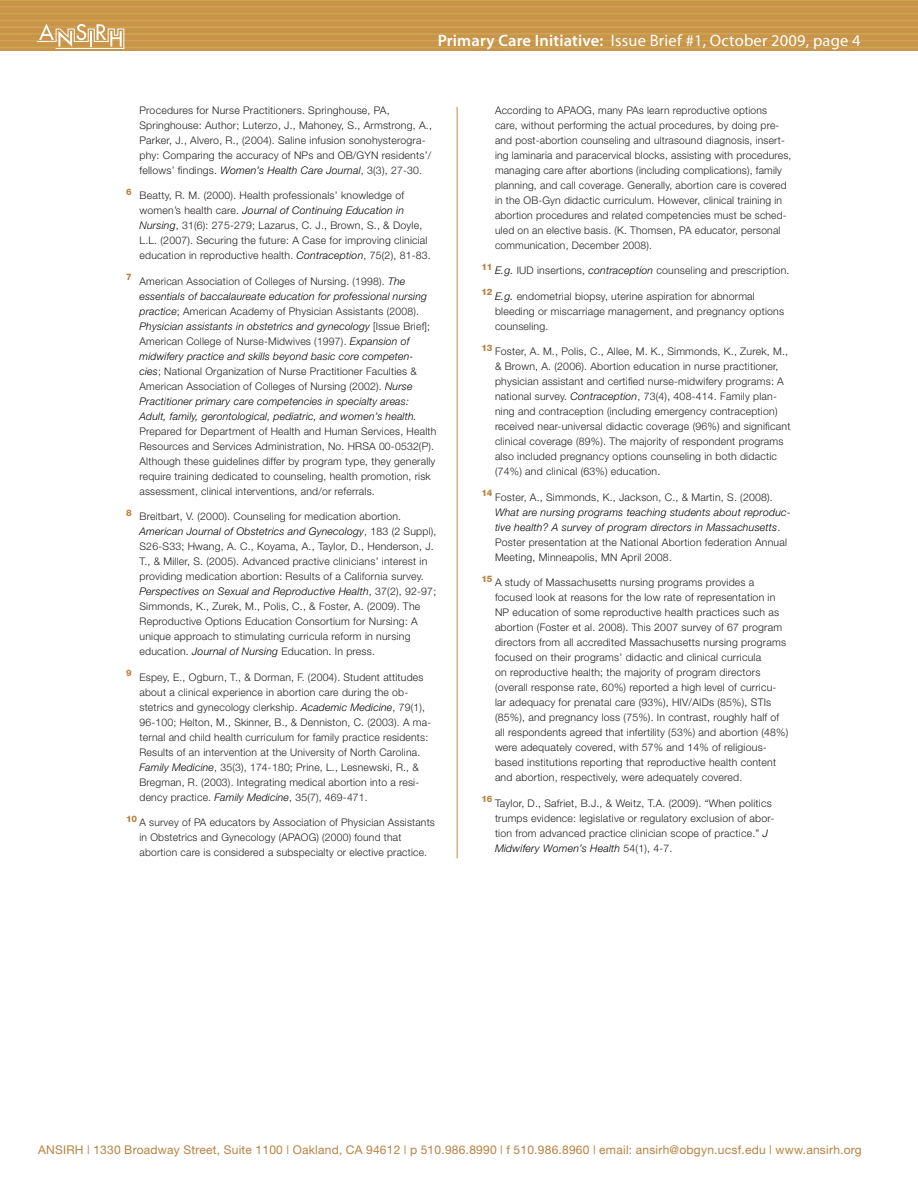
<style>
.page{position:relative;width:918px;height:1188px;background:#fff}
.page>*{position:absolute;margin:0;border:0;box-sizing:border-box;transform-origin:0 0}
.t1{font:16.5px "Myriad Pro";letter-spacing:.01em;color:#fff}
.t2{font:12px "Helvetica Neue";letter-spacing:.02em;color:#b9813f}
.footnote{font:300 10.5px/15px "Helvetica Neue";letter-spacing:.02em;color:#231f20}
.s1{font-weight:600}
.s2{font-style:italic;color:#000}
</style>
<div class="page">
<div style="left:0;top:0;width:918px;height:51px;background:#c8934a"></div>
<hr style="left:0;top:53px;width:918px;height:1px;background:#cfa550">
<hr style="left:0;top:47px;width:918px;height:1px;background:#cfa550">
<hr style="left:0;top:40px;width:918px;height:1px;background:#cfa550">
<hr style="left:0;top:33px;width:918px;height:2px;background:#cfa550">
<hr style="left:0;top:26px;width:918px;height:2px;background:#cfa550">
<hr style="left:0;top:20px;width:918px;height:1px;background:#cfa550">
<hr style="left:0;top:13px;width:918px;height:1px;background:#cfa550">
<hr style="left:0;top:6px;width:918px;height:2px;background:#cfa550">
<hr style="left:0;top:0;width:918px;height:1px;background:#cfa550">
<svg style="left:37px;top:24px;width:88px;height:24px"></svg>
<hr style="left:457px;top:107px;width:1px;height:751px;background:#c68a45">
<h1 class="t1" style="left:438px;top:30px;width:424px"><span class="s1">Primary Care Initiative:</span> Issue Brief #1, October 2009, page 4</h1>
<p class="footnote" style="left:140px;top:102px;width:294px">Procedures for Nurse Practitioners. Springhouse, PA, Springhouse: Author; Luterzo, J., Mahoney, S., Armstrong, A., Parker, J., Alvero, R., (2004). Saline infusion sonohysterogra&shy;phy: Comparing the accuracy of NPs and OB/GYN residents’/ fellows’ findings. <span class="s2">Women’s Health Care Journal</span>, 3(3), 27-30.</p>
<p class="footnote" style="left:140px;top:188px;width:293px;text-indent:-14px"><sup>6</sup> Beatty, R. M. (2000). Health professionals’ knowledge of women’s health care. <span class="s2">Journal of Continuing Education in Nursing</span>, 31(6): 275-279; Lazarus, C. J., Brown, S., &amp; Doyle, L.L. (2007). Securing the future: A Case for improving clinicial education in reproductive health. <span class="s2">Contraception</span>, 75(2), 81-83.</p>
<p class="footnote" style="left:140px;top:273px;width:298px;text-indent:-14px"><sup>7</sup> American Association of Colleges of Nursing. (1998). <span class="s2">The essentials of baccalaureate education for professional nursing practice</span>; American Academy of Physician Assistants (2008).<br><span class="s2">Physician assistants in obstetrics and gynecology</span> [Issue Brief]; American College of Nurse-Midwives (1997). <span class="s2">Expansion of midwifery practice and skills beyond basic core competen&shy;cies</span>; National Organization of Nurse Practitioner Faculties &amp; American Association of Colleges of Nursing (2002). <span class="s2">Nurse Practitioner primary care competencies in specialty areas:<br>Adult, family, gerontological, pediatric, and women’s health.<br></span>Prepared for Department of Health and Human Services, Health Resources and Services Administration, No. HRSA 00-0532(P).<br>Although these guidelines differ by program type, they generally require training dedicated to counseling, health promotion, risk assessment, clinical interventions, and/or referrals.</p>
<p class="footnote" style="left:140px;top:509px;width:298px;text-indent:-14px"><sup>8</sup> Breitbart, V. (2000). Counseling for medication abortion.<br><span class="s2">American Journal of Obstetrics and Gynecology</span>, 183 (2 Suppl), S26-S33; Hwang, A. C., Koyama, A., Taylor, D., Henderson, J.<br>T., &amp; Miller, S. (2005). Advanced practive clinicians’ interest in providing medication abortion: Results of a California survey.<br><span class="s2">Perspectives on Sexual and Reproductive Health</span>, 37(2), 92-97; Simmonds, K., Zurek, M., Polis, C., &amp; Foster, A. (2009). The Reproductive Options Education Consortium for Nursing: A unique approach to stimulating curricula reform in nursing education. <span class="s2">Journal of Nursing</span> Education. In press.</p>
<p class="footnote" style="left:140px;top:669px;width:293px;text-indent:-14px"><sup>9</sup> Espey, E., Ogburn, T., &amp; Dorman, F. (2004). Student attitudes about a clinical experience in abortion care during the ob&shy;stetrics and gynecology clerkship. <span class="s2">Academic Medicine</span>, 79(1), 96-100; Helton, M., Skinner, B., &amp; Denniston, C. (2003). A ma&shy;ternal and child health curriculum for family practice residents:<br>Results of an intervention at the University of North Carolina.<br><span class="s2">Family Medicine</span>, 35(3), 174-180; Prine, L., Lesnewski, R., &amp; Bregman, R. (2003). Integrating medical abortion into a resi&shy;dency practice. <span class="s2">Family Medicine</span>, 35(7), 469-471.</p>
<p class="footnote" style="left:140px;top:815px;width:297px;text-indent:-14px"><sup>10</sup> A survey of PA educators by Association of Physician Assistants in Obstetrics and Gynecology (APAOG) (2000) found that abortion care is considered a subspecialty or elective practice.</p>
<p class="footnote" style="left:495px;top:102px;width:298px">According to APAOG, many PAs learn reproductive options care, without performing the actual procedures, by doing pre&shy;and post-abortion counseling and ultrasound diagnosis, insert&shy;ing laminaria and paracervical blocks, assisting with procedures, managing care after abortions (including complications), family planning, and call coverage. Generally, abortion care is covered in the OB-Gyn didactic curriculum. However, clinical training in abortion procedures and related competencies must be sched&shy;uled on an elective basis. (K. Thomsen, PA educator, personal communication, December 2008).</p>
<p class="footnote" style="left:482px;top:263px;width:309px"><sup>11</sup> <span class="s2">E.g.</span> IUD insertions, <span class="s2">contraception</span> counseling and prescription.</p>
<p class="footnote" style="left:495px;top:288px;width:291px;text-indent:-14px"><sup>12</sup> <span class="s2">E.g.</span> endometrial biopsy, uterine aspiration for abnormal bleeding or miscarriage management, and pregnancy options counseling.</p>
<p class="footnote" style="left:495px;top:344px;width:297px;text-indent:-14px"><sup>13</sup> Foster, A. M., Polis, C., Allee, M. K., Simmonds, K., Zurek, M., &amp; Brown, A. (2006). Abortion education in nurse practitioner, physician assistant and certified nurse-midwifery programs: A national survey. <span class="s2">Contraception</span>, 73(4), 408-414. Family plan&shy;ning and contraception (including emergency contraception) received near-universal didactic coverage (96%) and significant clinical coverage (89%). The majority of respondent programs also included pregnancy options counseling in both didactic (74%) and clinical (63%) education.</p>
<p class="footnote" style="left:495px;top:489px;width:297px;text-indent:-14px"><sup>14</sup> Foster, A., Simmonds, K., Jackson, C., &amp; Martin, S. (2008).<br><span class="s2">What are nursing programs teaching students about reproduc&shy;tive health? A survey of program directors in Massachusetts</span>.<br>Poster presentation at the National Abortion federation Annual Meeting, Minneapolis, MN April 2008.</p>
<p class="footnote" style="left:495px;top:575px;width:295px;text-indent:-14px"><sup>15</sup> A study of Massachusetts nursing programs provides a focused look at reasons for the low rate of representation in NP education of some reproductive health practices such as abortion (Foster et al. 2008). This 2007 survey of 67 program directors from all accredited Massachusetts nursing programs focused on their programs’ didactic and clinical curricula<br>on reproductive health; the majority of program directors (overall response rate, 60%) reported a high level of curricu&shy;lar adequacy for prenatal care (93%), HIV/AIDs (85%), STIs (85%), and pregnancy loss (75%). In contrast, roughly half of all respondents agreed that infertility (53%) and abortion (48%) were adequately covered, with 57% and 14% of religious&shy;based institutions reporting that reproductive health content and abortion, respectively, were adequately covered.</p>
<p class="footnote" style="left:495px;top:795px;width:281px;text-indent:-14px"><sup>16</sup> Taylor, D., Safriet, B.J., &amp; Weitz, T.A. (2009). “When politics trumps evidence: legislative or regulatory exclusion of abor&shy;tion from advanced practice clinician scope of practice.” <span class="s2">J Midwifery Women’s Health</span> 54(1), 4-7.</p>
<p class="t2" style="left:38px;top:1143px;width:825px">ANSIRH | 1330 Broadway Street, Suite 1100 | Oakland, CA 94612 | p 510.986.8990 | f 510.986.8960 | email: ansirh@obgyn.ucsf.edu | www.ansirh.org</p>
</div>
